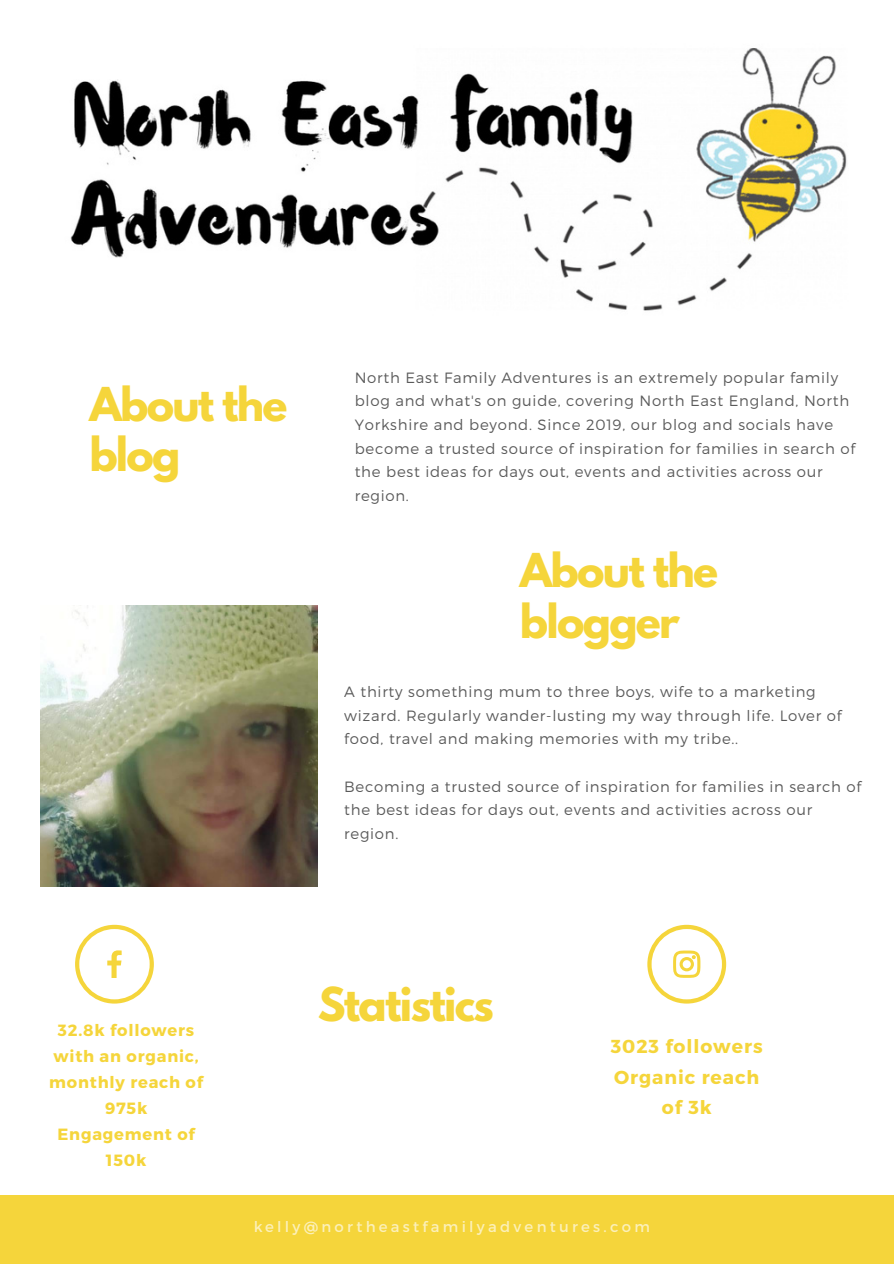
<style>
.page{position:relative;width:894px;height:1264px;background:#fff}
.page>*{position:absolute;margin:0;border:0;box-sizing:border-box;transform-origin:0 0}
.t1{font:700 41.4px/50.7px "League Spartan";letter-spacing:-.04em;color:#f5d53b}
.t2{font:700 18.75px/30.2px "Montserrat";letter-spacing:.05em;color:#f5d53b;text-align:center}
.t3{font:700 16.2px/26.1px "Montserrat";letter-spacing:.05em;color:#f5d53b;text-align:center}
.t4{font:300 14.85px/23.7px "Montserrat";letter-spacing:.05em;color:#000}
.t5{font:14.85px "Montserrat";letter-spacing:.22em;color:#fff}
</style>
<div class="page">
<div style="left:0;top:1194px;width:893px;height:69px;background:#f5d53b"></div>
<svg style="left:75px;top:924px;width:79px;height:79px"></svg>
<svg style="left:647px;top:924px;width:79px;height:79px"></svg>
<img style="left:70px;top:48px;width:777px;height:263px">
<img style="left:40px;top:605px;width:277px;height:282px">
<p class="t1" style="left:89px;top:384px;width:200px">About the blog</p>
<p class="t4" style="left:354px;top:365px;width:502px">North East Family Adventures is an extremely popular family blog and what's on guide, covering North East England, North Yorkshire and beyond. Since 2019, our blog and socials have become a trusted source of inspiration for families in search of the best ideas for days out, events and activities across our region.</p>
<h1 class="t1" style="left:519px;top:550px;width:200px">About the blogger</h1>
<p class="t4" style="left:344px;top:679px;width:499px">A thirty something mum to three boys, wife to a marketing wizard. Regularly wander-lusting my way through life. Lover of food, travel and making memories with my tribe..</p>
<p class="t4" style="left:344px;top:773px;width:518px">Becoming a trusted source of inspiration for families in search of the best ideas for days out, events and activities across our region.</p>
<p class="t3" style="left:49px;top:1016px;width:155px">32.8k followers with an organic, monthly reach of<br>975k<br>Engagement of<br>150k</p>
<h1 class="t1" style="left:317px;top:984px;width:178px">Statistics</h1>
<p class="t2" style="left:610px;top:1030px;width:153px">3023 followers<br>Organic reach of 3k</p>
<p class="t5" style="left:253px;top:1217px;width:398px">kelly@northeastfamilyadventures.com</p>
</div>
